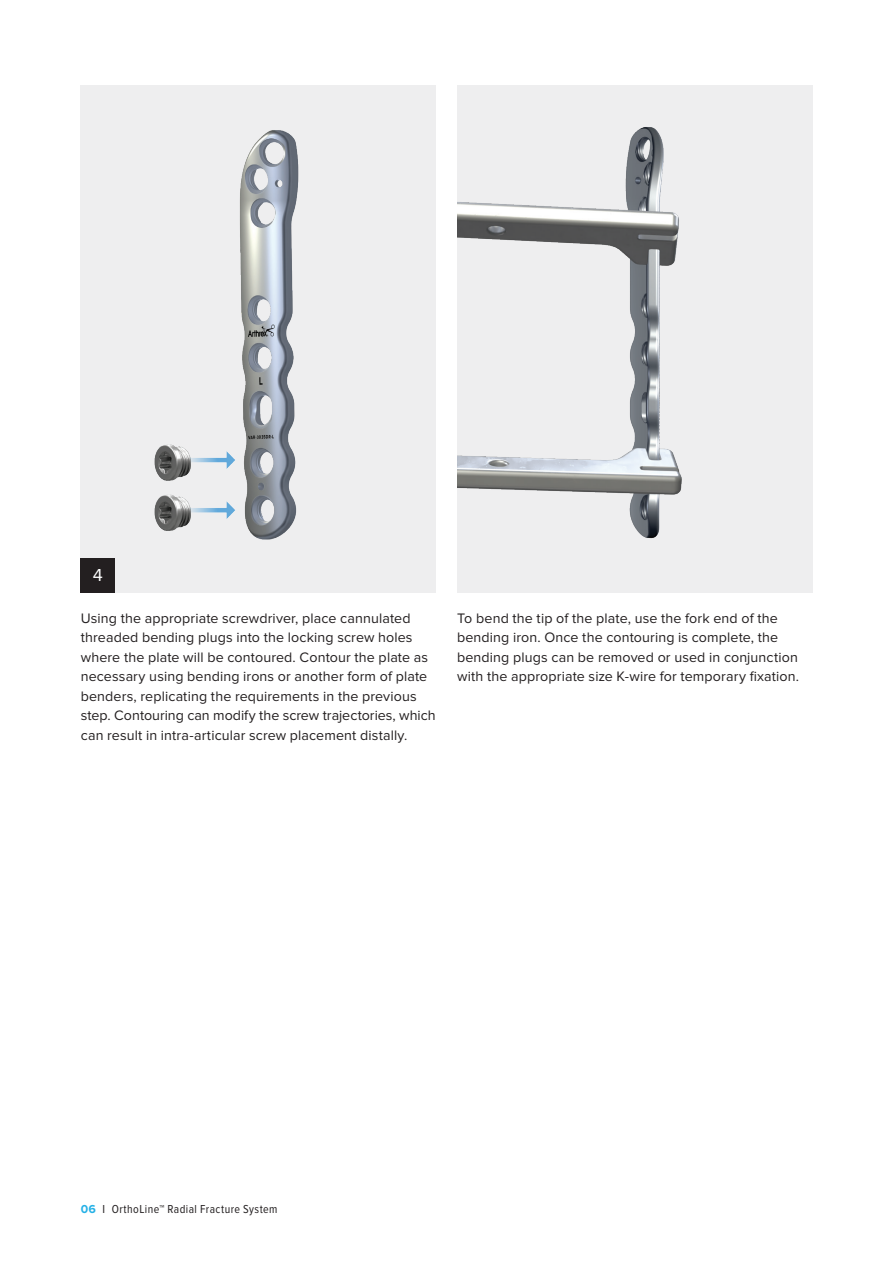
<style>
.page{position:relative;width:893px;height:1263px;background:#fff}
.page>*{position:absolute;margin:0;border:0;box-sizing:border-box;transform-origin:0 0}
.t1{font:18px "Proxima Nova";color:#fff}
.t2{font:14.25px/19.5px "Proxima Nova";letter-spacing:.01em;color:#231f20}
.t3{font:12px "Proxima Nova Cond";letter-spacing:.035em;color:#231f20}
.s1{font-family:"Proxima Nova";font-weight:700;color:#26b1e6}
</style>
<div class="page">
<div style="left:81px;top:85px;width:355px;height:507px;background:#eeeeef"></div>
<img style="left:154px;top:130px;width:145px;height:410px">
<img style="left:457px;top:85px;width:355px;height:507px">
<div style="left:81px;top:558px;width:34px;height:34px;background:#231f20"></div>
<p class="t1" style="left:93px;top:565px;width:12px">4</p>
<p class="t2" style="left:81px;top:609px;width:356px">Using the appropriate screwdriver, place cannulated threaded bending plugs into the locking screw holes where the plate will be contoured. Contour the plate as necessary using bending irons or another form of plate benders, replicating the requirements in the previous step. Contouring can modify the screw trajectories, which can result in intra-articular screw placement distally.</p>
<p class="t2" style="left:457px;top:608px;width:343px">To bend the tip of the plate, use the fork end of the bending iron. Once the contouring is complete, the bending plugs can be removed or used in conjunction with the appropriate size K-wire for temporary fixation.</p>
<p class="t3" style="left:81px;top:1202px;width:198px"><span class="s1">06</span> I OrthoLine™ Radial Fracture System</p>
</div>
